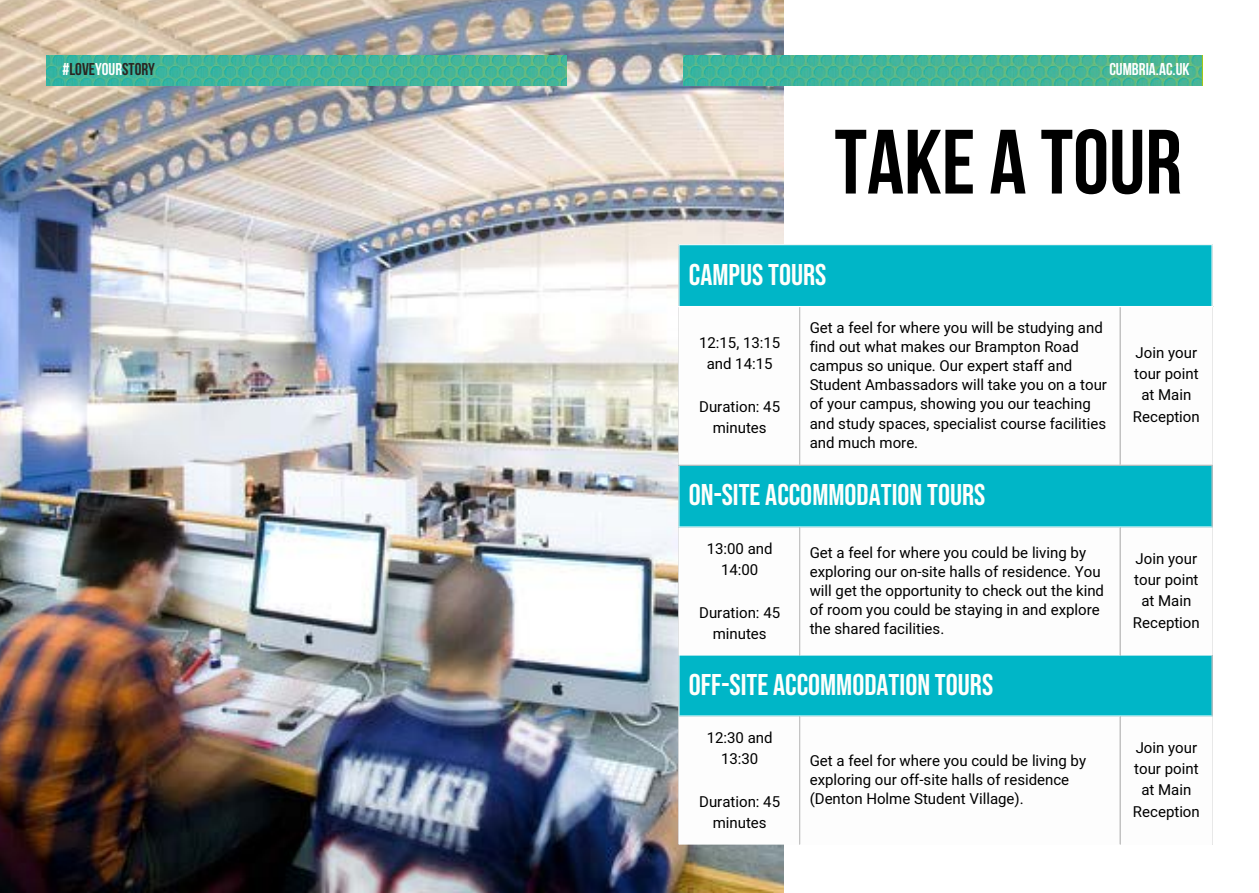
<style>
.page{position:relative;width:1259px;height:893px;background:#fff}
.page>*{position:absolute;margin:0;border:0;box-sizing:border-box;transform-origin:0 0}
.t1{font:700 91.05px "Bebas Neue";color:#000}
.t2{font:30px "Bebas Neue";color:#fffffc}
.t3{font:700 17.1px "Bebas Neue";color:#2a2522}
.t4{font:700 17.1px "Bebas Neue";color:#fff}
.t5{font:15px/21.3px "Heebo";color:#000;text-align:center}
.s1{color:#fff}
</style>
<div class="page">
<img style="left:0;top:0;width:783px;height:893px">
<img style="left:46px;top:55px;width:520px;height:31px">
<img style="left:683px;top:55px;width:518px;height:31px">
<div style="left:679px;top:245px;width:532px;height:61px;background:#00b6c7"></div>
<svg style="left:678px;top:307px;width:533px;height:538px"></svg>
<hr style="left:678px;top:245px;width:1px;height:220px;background:#fff">
<hr style="left:678px;top:528px;width:1px;height:316px;background:#fff">
<hr style="left:678px;top:244px;width:534px;height:1px;background:#fff">
<hr style="left:678px;top:306px;width:534px;height:1px;background:#fff">
<hr style="left:678px;top:466px;width:1px;height:60px;background:#d7fcff">
<hr style="left:678px;top:526px;width:534px;height:2px;background:#d7fcff">
<hr style="left:679px;top:715px;width:533px;height:2px;background:#d7fcff">
<hr style="left:799px;top:307px;width:1px;height:158px;background:#c6c6c6">
<hr style="left:799px;top:528px;width:1px;height:127px;background:#c6c6c6">
<hr style="left:799px;top:717px;width:1px;height:127px;background:#c6c6c6">
<hr style="left:1119px;top:307px;width:1px;height:158px;background:#c6c6c6">
<hr style="left:1119px;top:528px;width:1px;height:127px;background:#c6c6c6">
<hr style="left:1119px;top:717px;width:1px;height:127px;background:#c6c6c6">
<hr style="left:1211px;top:466px;width:1px;height:60px;background:#c6c6c6">
<hr style="left:1211px;top:655px;width:1px;height:60px;background:#c6c6c6">
<hr style="left:678px;top:465px;width:534px;height:1px;background:#c6c6c6">
<p class="t3" style="left:63px;top:60px;width:94px"><span class="s1">#</span>LOVE<span class="s1">YOUR</span>STORY</p>
<p class="t4" style="left:1109px;top:60px;width:82px">CUMBRIA.AC.UK</p>
<h1 class="t1" style="left:834px;top:112px;width:349px">TAKEA TOUR</h1>
<h2 class="t2" style="left:689px;top:257px;width:139px">CAMPUS TOURS</h2>
<p class="t5" style="left:699px;top:332px;width:83px">12:15, 13:15 and 14:15</p>
<p class="t5" style="left:699px;top:396px;width:82px">Duration: 45 minutes</p>
<p class="t5" style="left:809px;top:318px;width:299px;line-height:19px;text-align:left">Get a feel for where you will be studying and find out what makes our Brampton Road campus so unique. Our expert staff and Student Ambassadors will take you on a tour of your campus, showing you our teaching and study spaces, specialist course facilities and much more.</p>
<p class="t5" style="left:1133px;top:342px;width:68px">Join your tour point at Main<br>Reception</p>
<h2 class="t2" style="left:689px;top:478px;width:298px">ON-SITE ACCOMMODATION TOURS</h2>
<p class="t5" style="left:706px;top:537px;width:67px">13:00 and<br>14:00</p>
<p class="t5" style="left:699px;top:602px;width:82px">Duration: 45 minutes</p>
<p class="t5" style="left:809px;top:543px;width:296px;line-height:19px;text-align:left">Get a feel for where you could be living by exploring our on-site halls of residence. You will get the opportunity to check out the kind of room you could be staying in and explore the shared facilities.</p>
<p class="t5" style="left:1133px;top:548px;width:68px">Join your tour point at Main<br>Reception</p>
<h2 class="t2" style="left:689px;top:667px;width:306px">OFF-SITE ACCOMMODATION TOURS</h2>
<p class="t5" style="left:706px;top:726px;width:67px">12:30 and<br>13:30</p>
<p class="t5" style="left:699px;top:791px;width:82px">Duration: 45 minutes</p>
<p class="t5" style="left:1133px;top:737px;width:68px">Join your tour point at Main<br>Reception</p>
<p class="t5" style="left:809px;top:751px;width:278px;line-height:19.2px;text-align:left">Get a feel for where you could be living by exploring our off-site halls of residence (Denton Holme Student Village).</p>
</div>
